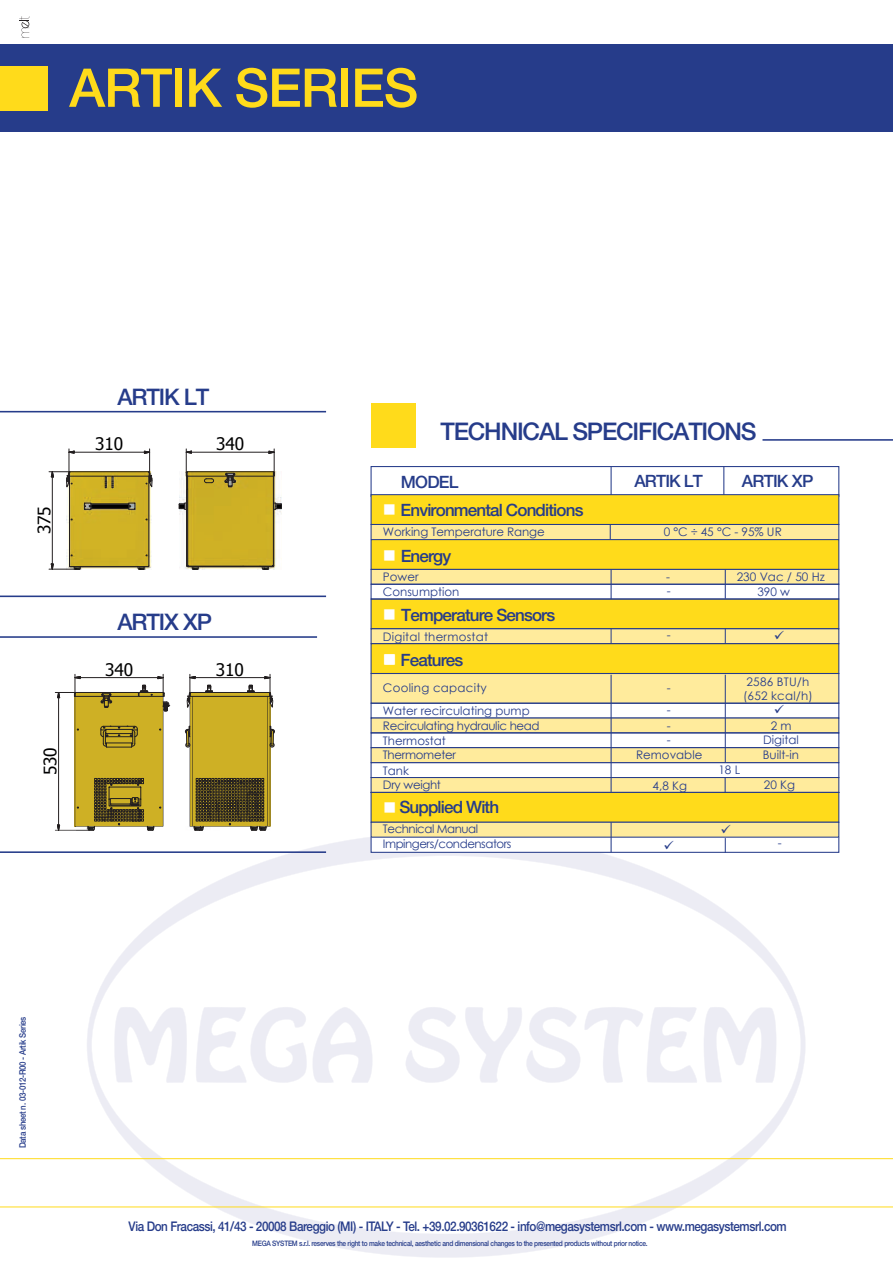
<style>
.page{position:relative;width:893px;height:1263px;background:#fff}
.page>*{position:absolute;margin:0;border:0;box-sizing:border-box;transform-origin:0 0}
.t1{font:500 53.4px "Helvetica Neue LT Std";letter-spacing:-.02em;color:#ffdb1b}
.t2{font:500 24.3px "Helvetica Neue";letter-spacing:-.05em;color:#263c8a}
.t3{font:500 22.8px "Helvetica Neue";letter-spacing:-.05em;color:#263c8a}
.t4{font:17.25px "Tahoma";letter-spacing:-.005em;color:#000001}
.t5{font:500 16.95px "Helvetica Neue";letter-spacing:-.05em;color:#263c8a}
.t6{font:500 13.35px "Helvetica Neue";letter-spacing:-.035em;color:#263c8a;scale:.88 1}
.t7{font:11.85px/14.5px "Century Gothic";color:#263c8a}
.t8{font:11.85px "Century Gothic";letter-spacing:-.025em;color:#263c8a}
.t9{font:11.85px/15.1px "Century Gothic";letter-spacing:-.04em;color:#263c8a}
.t10{font:11.85px "Century Gothic";letter-spacing:.02em;color:#263c8a}
.t11{font:500 9px "Helvetica Neue";letter-spacing:-.035em;color:#263c8a;scale:.88 1}
.t12{font:500 7.5px "Helvetica Neue";letter-spacing:-.035em;color:#263c8a;scale:.88 1}
</style>
<div class="page">
<div style="left:371px;top:524px;width:468px;height:16px;background:#ffeb9c"></div>
<svg style="left:87px;top:832px;width:719px;height:426px"></svg>
<div style="left:0;top:45px;width:893px;height:87px;background:#263c8a"></div>
<div style="left:0;top:66px;width:48px;height:45px;background:#ffdb1b"></div>
<div style="left:371px;top:403px;width:45px;height:45px;background:#ffdb1b"></div>
<hr style="left:762px;top:439px;width:131px;height:2px;background:#263c8a">
<hr style="left:0;top:1206px;width:893px;height:1px;background:#ffdb1b">
<hr style="left:0;top:1158px;width:893px;height:1px;background:#ffdb1b">
<div style="left:371px;top:540px;width:468px;height:29px;background:#ffdb1b"></div>
<div style="left:371px;top:539px;width:468px;height:31px;border:1px solid #263c8a"></div>
<div style="left:371px;top:569px;width:468px;height:15px;background:#ffeb9c"></div>
<div style="left:371px;top:569px;width:468px;height:16px;border:1px solid #263c8a"></div>
<div style="left:371px;top:599px;width:468px;height:30px;background:#ffdb1b"></div>
<div style="left:371px;top:629px;width:468px;height:15px;background:#ffeb9c"></div>
<div style="left:371px;top:628px;width:468px;height:16px;border:1px solid #263c8a"></div>
<div style="left:371px;top:644px;width:468px;height:29px;background:#ffdb1b"></div>
<div style="left:371px;top:643px;width:468px;height:31px;border:1px solid #263c8a"></div>
<div style="left:371px;top:673px;width:468px;height:30px;background:#ffeb9c"></div>
<div style="left:371px;top:673px;width:468px;height:31px;border:1px solid #263c8a"></div>
<div style="left:371px;top:777px;width:468px;height:15px;background:#ffeb9c"></div>
<div style="left:371px;top:777px;width:468px;height:16px;border:1px solid #263c8a"></div>
<div style="left:371px;top:792px;width:468px;height:30px;background:#ffdb1b"></div>
<div style="left:371px;top:792px;width:468px;height:31px;border:1px solid #263c8a"></div>
<div style="left:371px;top:837px;width:468px;height:16px;background:#fff;border:1px solid #263c8a"></div>
<div style="left:371px;top:466px;width:468px;height:31px;border:1px solid #263c8a"></div>
<svg style="left:611px;top:628px;width:1px;height:16px"></svg>
<svg style="left:725px;top:628px;width:1px;height:16px"></svg>
<hr style="left:725px;top:675px;width:1px;height:43px;background:#263c8a">
<div style="left:371px;top:703px;width:468px;height:15px;border:1px solid #263c8a"></div>
<div style="left:371px;top:718px;width:468px;height:15px;background:#ffeb9c"></div>
<div style="left:371px;top:732px;width:468px;height:16px;border:1px solid #263c8a"></div>
<div style="left:371px;top:748px;width:468px;height:14px;background:#ffeb9c"></div>
<div style="left:371px;top:747px;width:468px;height:16px;border:1px solid #263c8a"></div>
<svg style="left:611px;top:467px;width:1px;height:27px"></svg>
<svg style="left:723px;top:467px;width:1px;height:27px"></svg>
<hr style="left:611px;top:569px;width:1px;height:30px;background:#263c8a">
<hr style="left:725px;top:569px;width:1px;height:30px;background:#263c8a">
<svg style="left:725px;top:778px;width:1px;height:15px"></svg>
<svg style="left:19px;top:16px;width:10px;height:22px"></svg>
<div style="left:371px;top:495px;width:468px;height:29px;background:#ffdb1b"></div>
<div style="left:371px;top:494px;width:468px;height:31px;border:1px solid #263c8a"></div>
<svg style="left:610px;top:524px;width:1px;height:15px"></svg>
<hr style="left:611px;top:675px;width:1px;height:117px;background:#263c8a">
<hr style="left:725px;top:718px;width:1px;height:44px;background:#263c8a">
<div style="left:371px;top:822px;width:468px;height:15px;background:#ffeb9c"></div>
<div style="left:371px;top:822px;width:468px;height:16px;border:1px solid #263c8a"></div>
<div style="left:371px;top:584px;width:468px;height:16px;border:1px solid #263c8a"></div>
<hr style="left:611px;top:822px;width:1px;height:30px;background:#263c8a">
<hr style="left:0;top:636px;width:317px;height:2px;background:#263c8a">
<hr style="left:0;top:411px;width:326px;height:1px;background:#263c8a">
<hr style="left:0;top:851px;width:326px;height:2px;background:#263c8a">
<hr style="left:0;top:595px;width:326px;height:2px;background:#263c8a">
<img style="left:66px;top:488px;width:86px;height:81px">
<hr style="left:69px;top:476px;width:1px;height:90px;background:#231f20">
<hr style="left:149px;top:476px;width:1px;height:90px;background:#231f20">
<hr style="left:91px;top:508px;width:38px;height:1px;background:#231f20">
<hr style="left:91px;top:504px;width:38px;height:1px;background:#231f20">
<svg style="left:83px;top:502px;width:9px;height:8px"></svg>
<svg style="left:128px;top:503px;width:8px;height:8px"></svg>
<img style="left:179px;top:478px;width:102px;height:91px">
<hr style="left:186px;top:476px;width:1px;height:90px;background:#231f20">
<hr style="left:187px;top:566px;width:86px;height:1px;background:#231f20">
<hr style="left:273px;top:476px;width:1px;height:90px;background:#231f20">
<hr style="left:187px;top:489px;width:1px;height:77px;background:#231f20">
<svg style="left:274px;top:502px;width:8px;height:8px"></svg>
<svg style="left:179px;top:502px;width:7px;height:8px"></svg>
<svg style="left:260px;top:565px;width:14px;height:5px"></svg>
<svg style="left:186px;top:565px;width:13px;height:5px"></svg>
<hr style="left:52px;top:477px;width:1px;height:87px;background:#231f20">
<svg style="left:49px;top:563px;width:100px;height:7px"></svg>
<svg style="left:49px;top:449px;width:104px;height:39px"></svg>
<svg style="left:183px;top:449px;width:95px;height:41px"></svg>
<svg style="left:55px;top:674px;width:115px;height:160px"></svg>
<svg style="left:185px;top:674px;width:90px;height:157px"></svg>
<svg style="left:721px;top:836px;width:10px;height:17px"></svg>
<h1 class="t1" style="left:69px;top:56px;width:350px">ARTIK SERIES</h1>
<h3 class="t4" style="left:33px;top:534px;width:30px;rotate:-90deg">375</h3>
<h3 class="t4" style="left:39px;top:775px;width:30px;rotate:-90deg">530</h3>
<h3 class="t3" style="left:117px;top:383px;width:93px">ARTIK LT</h3>
<h3 class="t4" style="left:95px;top:432px;width:30px">310</h3>
<h3 class="t4" style="left:216px;top:432px;width:30px">340</h3>
<h3 class="t3" style="left:117px;top:608px;width:96px">ARTIX XP</h3>
<h3 class="t4" style="left:105px;top:658px;width:30px">340</h3>
<h3 class="t4" style="left:216px;top:658px;width:30px">310</h3>
<h2 class="t2" style="left:440px;top:417px;width:318px">TECHNICAL SPECIFICATIONS</h2>
<h3 class="t5" style="left:401px;top:472px;width:59px">MODEL</h3>
<h3 class="t5" style="left:742px;top:471px;width:73px">ARTIK XP</h3>
<h3 class="t5" style="left:634px;top:471px;width:70px">ARTIK LT</h3>
<h3 class="t5" style="left:401px;top:500px;width:184px">Environmental Conditions</h3>
<p class="t7" style="left:383px;top:524px;width:163px">Working Temperature Range</p>
<p class="t7" style="left:664px;top:524px;width:119px">0 °C ÷ 45 °C - 95% UR</p>
<h3 class="t5" style="left:401px;top:546px;width:52px">Energy</h3>
<p class="t7" style="left:383px;top:569px;width:37px">Power</p>
<p class="t7" style="left:737px;top:569px;width:90px">230 Vac / 50 Hz</p>
<h3 class="t5" style="left:401px;top:605px;width:156px">Temperature Sensors</h3>
<p class="t10" style="left:383px;top:628px;width:107px">Digital thermostat</p>
<h3 class="t5" style="left:401px;top:649px;width:64px">Features</h3>
<p class="t7" style="left:666px;top:569px;width:5px">-</p>
<p class="t7" style="left:383px;top:585px;width:78px">Consumption</p>
<p class="t7" style="left:667px;top:584px;width:5px">-</p>
<p class="t7" style="left:757px;top:584px;width:34px">390 w</p>
<p class="t7" style="left:667px;top:627px;width:5px">-</p>
<p class="t10" style="left:383px;top:679px;width:106px">Cooling capacity</p>
<p class="t7" style="left:383px;top:704px;width:148px">Water recirculating pump</p>
<p class="t8" style="left:383px;top:747px;width:75px">Thermometer</p>
<p class="t8" style="left:383px;top:717px;width:158px">Recirculating hydraulic head</p>
<p class="t7" style="left:383px;top:733px;width:64px">Thermostat</p>
<p class="t7" style="left:383px;top:763px;width:28px">Tank</p>
<p class="t8" style="left:383px;top:777px;width:60px">Dry weight</p>
<h3 class="t5" style="left:399px;top:797px;width:101px">Supplied With</h3>
<p class="t9" style="left:383px;top:821px;width:130px">Technical Manual<br>Impingers/condensators</p>
<p class="t7" style="left:667px;top:680px;width:5px">-</p>
<p class="t7" style="left:667px;top:703px;width:5px">-</p>
<p class="t7" style="left:667px;top:718px;width:5px">- -</p>
<p class="t7" style="left:636px;top:747px;width:68px">Removable</p>
<p class="t7" style="left:653px;top:778px;width:36px">4,8 Kg</p>
<p class="t7" style="left:743px;top:674px;width:71px;line-height:14.1px">2586 BTU/h (652 kcal/h)</p>
<p class="t7" style="left:718px;top:762px;width:23px">18 L</p>
<p class="t7" style="left:763px;top:718px;width:38px;text-align:center">2 m<br>Digital<br>Built-in</p>
<p class="t7" style="left:764px;top:777px;width:33px">20 Kg</p>
<p class="t7" style="left:778px;top:836px;width:5px">-</p>
<p class="t11" style="left:17px;top:1148px;width:151px;rotate:-90deg">Data sheet n. 03-012-R00 - Artik Series</p>
<p class="t6" style="left:129px;top:1219px;width:749px">Via Don Fracassi, 41/43 - 20008 Bareggio (MI) - ITALY - Tel. +39.02.90361622 - info@megasystemsrl.com - www.megasystemsrl.com</p>
<p class="t12" style="left:252px;top:1239px;width:451px">MEGA SYSTEM s.r.l. reserves the right to make technical, aesthetic and dimensional changes to the presented products without prior notice.</p>
</div>
